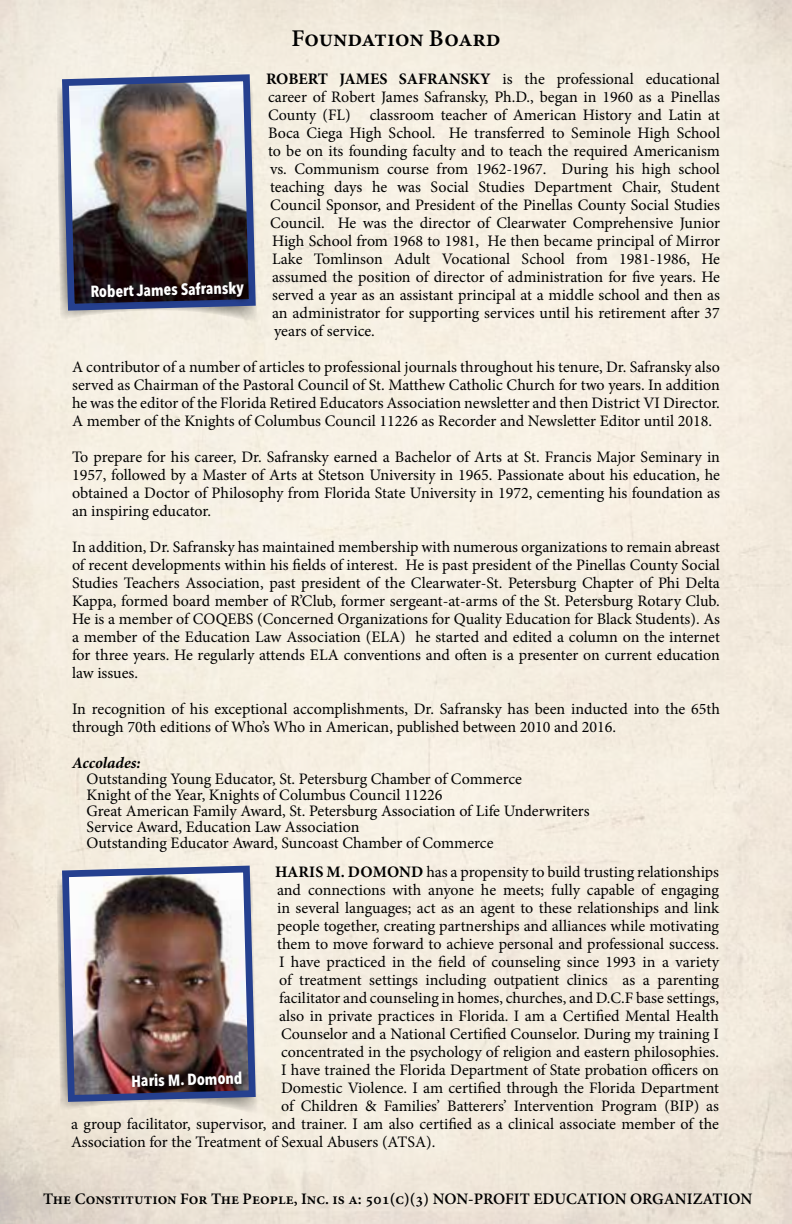
<style>
.page{position:relative;width:792px;height:1224px;background:#fff}
.page>*{position:absolute;margin:0;border:0;box-sizing:border-box;transform-origin:0 0}
.t1{font:600 24px "Minion Pro";letter-spacing:-.005em;color:#000}
.t2{font:16px/18px "Minion Pro";color:#000;text-align:justify}
.t3{font:600 16px "Minion Pro";color:#000}
.t4{font:700 16px "Avenir Next Condensed";color:#fff}
.s1{font-weight:700}
.s2{font-weight:700;font-style:italic}
</style>
<div class="page">
<svg style="left:56px;top:80px;width:202px;height:244px;background:#f1ebdf"></svg>
<img style="left:59px;top:71px;width:200px;height:243px">
<svg style="left:56px;top:871px;width:202px;height:245px;background:#eee6d8"></svg>
<img style="left:59px;top:862px;width:200px;height:243px">
<div style="left:87px;top:278px;width:165px;height:28px;background:#000;opacity:.75"></div>
<div style="left:128px;top:1067px;width:123px;height:28px;background:#000;opacity:.75"></div>
<p class="t1" style="left:291px;top:22px;width:211px">Foundation Board</p>
<p class="t2" style="left:266px;top:70px;width:455px"><span class="s1">ROBERT JAMES SAFRANSKY</span> is the professional educational</p>
<p class="t2" style="left:268px;top:88px;width:453px">career of Robert James Safransky, Ph.D., began in 1960 as a Pinellas</p>
<p class="t2" style="left:268px;top:106px;width:453px">County (FL) classroom teacher of American History and Latin at</p>
<p class="t2" style="left:268px;top:124px;width:454px">Boca Ciega High School. He transferred to Seminole High School</p>
<p class="t2" style="left:268px;top:142px;width:454px">to be on its founding faculty and to teach the required Americanism</p>
<p class="t2" style="left:270px;top:160px;width:452px">vs. Communism course from 1962-1967. During his high school</p>
<p class="t2" style="left:270px;top:178px;width:451px">teaching days he was Social Studies Department Chair, Student</p>
<p class="t2" style="left:270px;top:196px;width:452px">Council Sponsor, and President of the Pinellas County Social Studies</p>
<p class="t2" style="left:270px;top:214px;width:451px">Council. He was the director of Clearwater Comprehensive Junior</p>
<p class="t2" style="left:272px;top:232px;width:449px">High School from 1968 to 1981, He then became principal of Mirror</p>
<p class="t2" style="left:272px;top:250px;width:449px">Lake Tomlinson Adult Vocational School from 1981-1986, He</p>
<p class="t2" style="left:272px;top:268px;width:450px">assumed the position of director of administration for five years. He</p>
<p class="t2" style="left:272px;top:286px;width:449px">served a year as an assistant principal at a middle school and then as</p>
<p class="t2" style="left:272px;top:304px;width:449px">an administrator for supporting services until his retirement after 37</p>
<p class="t2" style="left:274px;top:322px;width:102px">years of service.</p>
<p class="t2" style="left:72px;top:358px;width:650px">A contributor of a number of articles to professional journals throughout his tenure, Dr. Safransky also served as Chairman of the Pastoral Council of St. Matthew Catholic Church for two years. In addition he was the editor of the Florida Retired Educators Association newsletter and then District VI Director.<br>A member of the Knights of Columbus Council 11226 as Recorder and Newsletter Editor until 2018.</p>
<p class="t2" style="left:72px;top:448px;width:650px">To prepare for his career, Dr. Safransky earned a Bachelor of Arts at St. Francis Major Seminary in 1957, followed by a Master of Arts at Stetson University in 1965. Passionate about his education, he obtained a Doctor of Philosophy from Florida State University in 1972, cementing his foundation as an inspiring educator.</p>
<p class="t2" style="left:72px;top:538px;width:650px">In addition, Dr. Safransky has maintained membership with numerous organizations to remain abreast of recent developments within his fields of interest. He is past president of the Pinellas County Social Studies Teachers Association, past president of the Clearwater-St. Petersburg Chapter of Phi Delta Kappa, formed board member of R’Club, former sergeant-at-arms of the St. Petersburg Rotary Club.<br>He is a member of COQEBS (Concerned Organizations for Quality Education for Black Students). As a member of the Education Law Association (ELA) he started and edited a column on the internet for three years. He regularly attends ELA conventions and often is a presenter on current education law issues.</p>
<p class="t2" style="left:72px;top:700px;width:650px">In recognition of his exceptional accomplishments, Dr. Safransky has been inducted into the 65th through 70th editions of Who’s Who in American, published between 2010 and 2016.</p>
<p class="t2" style="left:87px;top:755px;width:505px;line-height:16px;text-align:left;text-indent:-15px"><span class="s2">Accolades:<br></span>Outstanding Young Educator, St. Petersburg Chamber of Commerce<br>Knight of the Year, Knights of Columbus Council 11226<br>Great American Family Award, St. Petersburg Association of Life Underwriters Service Award, Education Law Association<br>Outstanding Educator Award, Suncoast Chamber of Commerce</p>
<p class="t2" style="left:275px;top:863px;width:446px"><span class="s1">HARIS M. DOMOND</span> has a propensity to build trusting relationships</p>
<p class="t2" style="left:277px;top:881px;width:444px">and connections with anyone he meets; fully capable of engaging</p>
<p class="t2" style="left:277px;top:899px;width:444px">in several languages; act as an agent to these relationships and link</p>
<p class="t2" style="left:277px;top:917px;width:444px">people together, creating partnerships and alliances while motivating</p>
<p class="t2" style="left:277px;top:935px;width:443px">them to move forward to achieve personal and professional success.</p>
<p class="t2" style="left:279px;top:953px;width:442px">I have practiced in the field of counseling since 1993 in a variety</p>
<p class="t2" style="left:279px;top:971px;width:441px">of treatment settings including outpatient clinics as a parenting</p>
<p class="t2" style="left:279px;top:989px;width:442px">facilitator and counseling in homes, churches, and D.C.F base settings,</p>
<p class="t2" style="left:279px;top:1007px;width:441px">also in private practices in Florida. I am a Certified Mental Health</p>
<p class="t2" style="left:281px;top:1025px;width:439px">Counselor and a National Certified Counselor. During my training I</p>
<p class="t2" style="left:281px;top:1043px;width:439px">concentrated in the psychology of religion and eastern philosophies.</p>
<p class="t2" style="left:281px;top:1061px;width:439px">I have trained the Florida Department of State probation officers on</p>
<p class="t2" style="left:281px;top:1079px;width:439px">Domestic Violence. I am certified through the Florida Department</p>
<p class="t2" style="left:281px;top:1097px;width:440px">of Children &amp; Families’ Batterers’ Intervention Program (BIP) as</p>
<p class="t2" style="left:71px;top:1115px;width:649px">a group facilitator, supervisor, and trainer. I am also certified as a clinical associate member of the</p>
<p class="t2" style="left:71px;top:1133px;width:366px">Association for the Treatment of Sexual Abusers (ATSA).</p>
<p class="t4" style="left:90px;top:281px;width:155px;rotate:-1deg">Robert James Safransky</p>
<p class="t4" style="left:131px;top:1071px;width:113px;rotate:-1deg">Haris M. Domond</p>
<p class="t3" style="left:43px;top:1188px;width:710px">The Constitution For The People, Inc. is a: 501(c)(3) NON-PROFIT EDUCATION ORGANIZATION</p>
</div>
